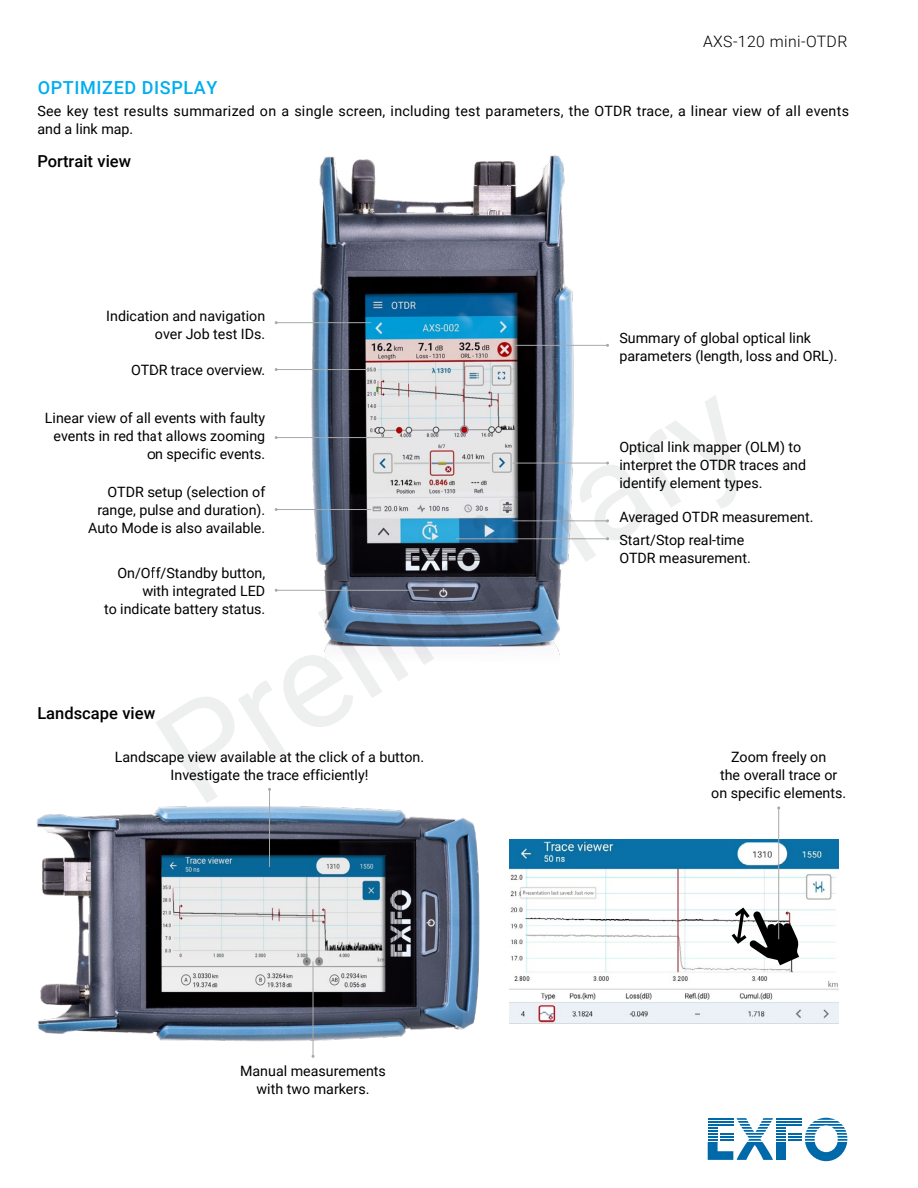
<style>
.page{position:relative;width:918px;height:1188px;background:#fff}
.page>*{position:absolute;margin:0;border:0;box-sizing:border-box;transform-origin:0 0}
.t1{font:500 18px "Roboto";letter-spacing:.035em;color:#00aeef}
.t2{font:500 16.5px "Roboto";color:#000}
.t3{font:300 15.75px "Roboto";letter-spacing:.025em;color:#000}
.t4{font:14.25px/18px "Roboto";color:#000;text-align:right}
.t5{font:14.25px/18px "Roboto";letter-spacing:.02em;color:#000}
</style>
<div class="page">
<img style="left:298px;top:155px;width:289px;height:504px">
<hr style="left:276px;top:322px;width:95px;height:1px;background:#a7a9ac">
<hr style="left:513px;top:345px;width:95px;height:1px;background:#a7a9ac">
<hr style="left:513px;top:463px;width:95px;height:1px;background:#a7a9ac">
<hr style="left:513px;top:520px;width:95px;height:1px;background:#a7a9ac">
<hr style="left:456px;top:538px;width:152px;height:1px;background:#a7a9ac">
<hr style="left:276px;top:369px;width:95px;height:1px;background:#a7a9ac">
<hr style="left:276px;top:509px;width:95px;height:1px;background:#a7a9ac">
<hr style="left:276px;top:437px;width:117px;height:1px;background:#a7a9ac">
<hr style="left:276px;top:590px;width:153px;height:1px;background:#a7a9ac">
<img style="left:36px;top:806px;width:444px;height:251px">
<hr style="left:313px;top:961px;width:1px;height:95px;background:#a7a9ac">
<img style="left:509px;top:840px;width:329px;height:183px">
<svg style="left:732px;top:908px;width:67px;height:57px"></svg>
<hr style="left:778px;top:808px;width:1px;height:131px;background:#a7a9ac">
<hr style="left:269px;top:789px;width:1px;height:78px;background:#a7a9ac">
<svg style="left:708px;top:1118px;width:139px;height:43px"></svg>
<hr style="left:708px;top:1124px;width:25px;height:2px;background:#0069aa">
<p class="t3" style="left:703px;top:30px;width:146px">AXS-120 mini-OTDR</p>
<p class="t1" style="left:38px;top:75px;width:181px">OPTIMIZED DISPLAY</p>
<p class="t5" style="left:37px;top:101px;width:813px">See key test results summarized on a single screen, including test parameters, the OTDR trace, a linear view of all events and a link map.</p>
<p class="t2" style="left:37px;top:150px;width:95px">Portrait view</p>
<p class="t4" style="left:106px;top:306px;width:161px">Indication and navigation over Job test IDs.</p>
<p class="t4" style="left:131px;top:360px;width:136px">OTDR trace overview.</p>
<p class="t4" style="left:45px;top:408px;width:222px">Linear view of all events with faulty events in red that allows zooming on specific events.</p>
<p class="t4" style="left:88px;top:482px;width:179px">OTDR setup (selection of range, pulse and duration).<br>Auto Mode is also available.</p>
<p class="t4" style="left:104px;top:563px;width:163px">On/Off/Standby button, with integrated LED<br>to indicate battery status.</p>
<p class="t2" style="left:37px;top:702px;width:120px">Landscape view</p>
<p class="t4" style="left:115px;top:747px;width:311px;text-align:center">Landscape view available at the click of a button.<br>Investigate the trace efficiently!</p>
<p class="t4" style="left:240px;top:1061px;width:147px;text-align:center">Manual measurements with two markers.</p>
<p class="t4" style="left:620px;top:329px;width:220px;text-align:left">Summary of global optical link parameters (length, loss and ORL).</p>
<p class="t4" style="left:620px;top:437px;width:188px;text-align:left">Optical link mapper (OLM) to interpret the OTDR traces and identify element types.</p>
<p class="t4" style="left:620px;top:505px;width:196px;line-height:22.6px;text-align:left">Averaged OTDR measurement.<br>Start/Stop real-time</p>
<p class="t4" style="left:620px;top:548px;width:133px">OTDR measurement.</p>
<p class="t4" style="left:711px;top:748px;width:136px;text-align:center">Zoom freely on<br>the overall trace or on specific elements.</p>
</div>
